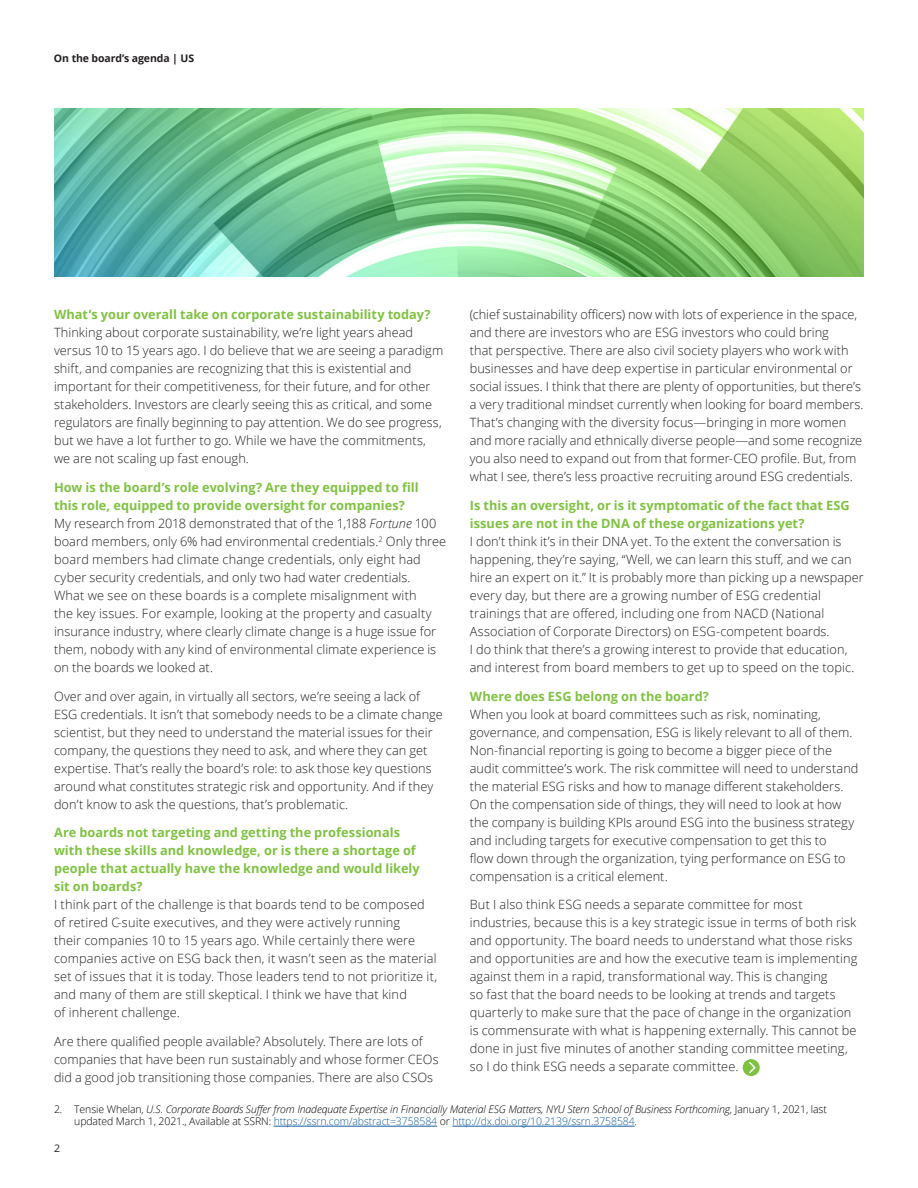
<style>
.page{position:relative;width:918px;height:1188px;background:#fff}
.page>*{position:absolute;margin:0;border:0;box-sizing:border-box;transform-origin:0 0}
.Body_copy__8_5_12pt{font:300 12.75px/18px "Open Sans";letter-spacing:.005em;color:#231f20}
.Subhead_A__8_5_12pt{font:700 12.75px/18px "Open Sans";letter-spacing:.005em;color:#7fc241}
.Disclaimers__7_9_5pt{font:italic 300 10.5px/12.8px "Open Sans";letter-spacing:-.01em;color:#010101}
.Brochure_title__foli{font:700 10.5px "Open Sans";letter-spacing:-.01em;color:#231f20}
.Folio_Left_pg__7_9_5{font:10.5px "Open Sans";color:#231f20}
.s1{font-style:italic}
.s2{font-style:normal}
.s3{font-style:normal;color:#175d9e}
</style>
<div class="page">
<div style="left:743px;top:1059px;width:17px;height:17px;background:#7fc241;border-radius:50%"></div>
<svg style="left:749px;top:1061px;width:8px;height:14px"></svg>
<img style="left:54px;top:108px;width:810px;height:169px">
<hr style="left:274px;top:1126px;width:163px;height:1px;background:#175d9e">
<hr style="left:452px;top:1126px;width:183px;height:1px;background:#175d9e">
<p class="Brochure_title__foli" style="left:54px;top:51px;width:142px">On the board’s agenda | US</p>
<p class="Subhead_A__8_5_12pt" style="left:54px;top:305px;width:378px">What’s your overall take on corporate sustainability today?</p>
<p class="Body_copy__8_5_12pt" style="left:54px;top:323px;width:391px">Thinking about corporate sustainability, we’re light years ahead versus 10 to 15 years ago. I do believe that we are seeing a paradigm shift, and companies are recognizing that this is existential and important for their competitiveness, for their future, and for other stakeholders. Investors are clearly seeing this as critical, and some regulators are finally beginning to pay attention. We do see progress, but we have a lot further to go. While we have the commitments, we are not scaling up fast enough.</p>
<p class="Subhead_A__8_5_12pt" style="left:54px;top:478px;width:366px">How is the board’s role evolving? Are they equipped to fill this role, equipped to provide oversight for companies?</p>
<p class="Body_copy__8_5_12pt" style="left:54px;top:514px;width:394px">My research from 2018 demonstrated that of the 1,188 <span class="s1">Fortune</span> 100 board members, only 6% had environmental credentials.<sup>2</sup> Only three board members had climate change credentials, only eight had cyber security credentials, and only two had water credentials.<br>What we see on these boards is a complete misalignment with<br>the key issues. For example, looking at the property and casualty insurance industry, where clearly climate change is a huge issue for them, nobody with any kind of environmental climate experience is on the boards we looked at.</p>
<p class="Body_copy__8_5_12pt" style="left:54px;top:687px;width:390px">Over and over again, in virtually all sectors, we’re seeing a lack of ESG credentials. It isn’t that somebody needs to be a climate change scientist, but they need to understand the material issues for their company, the questions they need to ask, and where they can get expertise. That’s really the board’s role: to ask those key questions around what constitutes strategic risk and opportunity. And if they don’t know to ask the questions, that’s problematic.</p>
<p class="Subhead_A__8_5_12pt" style="left:54px;top:824px;width:367px">Are boards not targeting and getting the professionals with these skills and knowledge, or is there a shortage of people that actually have the knowledge and would likely sit on boards?</p>
<p class="Body_copy__8_5_12pt" style="left:54px;top:895px;width:385px">I think part of the challenge is that boards tend to be composed of retired C-suite executives, and they were actively running<br>their companies 10 to 15 years ago. While certainly there were companies active on ESG back then, it wasn’t seen as the material set of issues that it is today. Those leaders tend to not prioritize it, and many of them are still skeptical. I think we have that kind<br>of inherent challenge.</p>
<p class="Body_copy__8_5_12pt" style="left:54px;top:1032px;width:386px">Are there qualified people available? Absolutely. There are lots of companies that have been run sustainably and whose former CEOs did a good job transitioning those companies. There are also CSOs</p>
<p class="Body_copy__8_5_12pt" style="left:470px;top:305px;width:395px">(chief sustainability officers) now with lots of experience in the space, and there are investors who are ESG investors who could bring<br>that perspective. There are also civil society players who work with businesses and have deep expertise in particular environmental or social issues. I think that there are plenty of opportunities, but there’s a very traditional mindset currently when looking for board members.<br>That’s changing with the diversity focus—bringing in more women and more racially and ethnically diverse people—and some recognize you also need to expand out from that former-CEO profile. But, from what I see, there’s less proactive recruiting around ESG credentials.</p>
<p class="Subhead_A__8_5_12pt" style="left:470px;top:496px;width:381px">Is this an oversight, or is it symptomatic of the fact that ESG issues are not in the DNA of these organizations yet?</p>
<p class="Body_copy__8_5_12pt" style="left:470px;top:532px;width:396px">I don’t think it’s in their DNA yet. To the extent the conversation is happening, they’re saying, “Well, we can learn this stuff, and we can hire an expert on it.” It is probably more than picking up a newspaper every day, but there are a growing number of ESG credential trainings that are offered, including one from NACD (National Association of Corporate Directors) on ESG-competent boards.<br>I do think that there’s a growing interest to provide that education, and interest from board members to get up to speed on the topic.</p>
<p class="Subhead_A__8_5_12pt" style="left:470px;top:687px;width:241px">Where does ESG belong on the board?</p>
<p class="Body_copy__8_5_12pt" style="left:470px;top:705px;width:390px">When you look at board committees such as risk, nominating, governance, and compensation, ESG is likely relevant to all of them.<br>Non-financial reporting is going to become a bigger piece of the audit committee’s work. The risk committee will need to understand the material ESG risks and how to manage different stakeholders.<br>On the compensation side of things, they will need to look at how the company is building KPIs around ESG into the business strategy and including targets for executive compensation to get this to<br>flow down through the organization, tying performance on ESG to compensation is a critical element.</p>
<p class="Body_copy__8_5_12pt" style="left:470px;top:895px;width:389px">But I also think ESG needs a separate committee for most industries, because this is a key strategic issue in terms of both risk and opportunity. The board needs to understand what those risks and opportunities are and how the executive team is implementing against them in a rapid, transformational way. This is changing<br>so fast that the board needs to be looking at trends and targets quarterly to make sure that the pace of change in the organization is commensurate with what is happening externally. This cannot be done in just five minutes of another standing committee meeting, so I do think ESG needs a separate committee.</p>
<p class="Disclaimers__7_9_5pt" style="left:74px;top:1102px;width:754px;text-indent:-20px"><span class="s2">2. Tensie Whelan,</span> U.S. Corporate Boards Suffer from Inadequate Expertise in Financially Material ESG Matters, NYU Stern School of Business Forthcoming, <span class="s2">January 1, 2021, last updated March 1, 2021., Available at SSRN:</span> <span class="s3">https://ssrn.com/abstract=3758584</span> <span class="s2">or</span> <span class="s3">http://dx.doi.org/10.2139/ssrn.3758584</span><span class="s2">.</span></p>
<p class="Folio_Left_pg__7_9_5" style="left:54px;top:1141px;width:8px">2</p>
</div>
